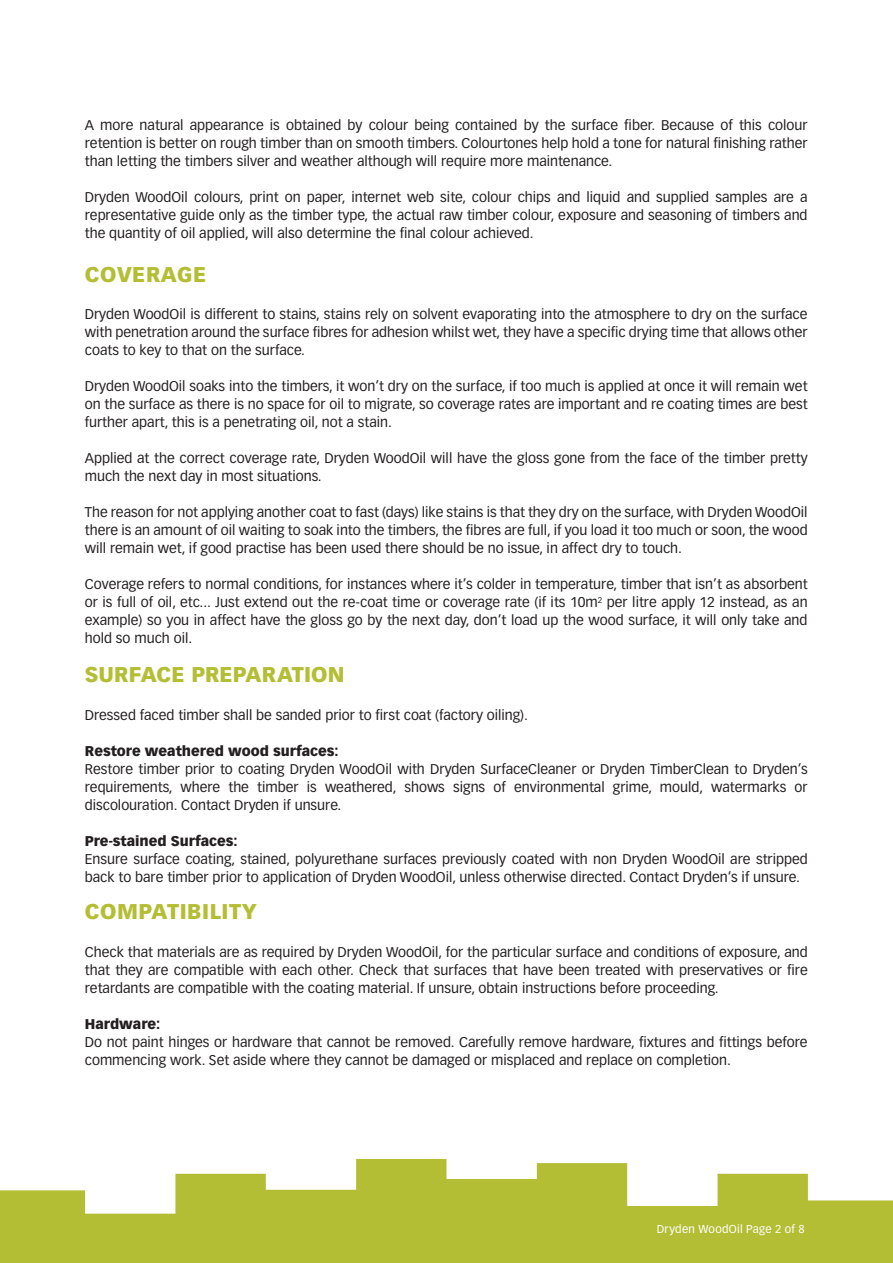
<style>
.page{position:relative;width:893px;height:1263px;background:#fff}
.page>*{position:absolute;margin:0;border:0;box-sizing:border-box;transform-origin:0 0}
.t1{font:900 21px "Vectora LT Std";letter-spacing:.015em;color:#b4be34}
.t2{font:13.8px/18px "Vectora LT Std";color:#231f20;text-align:justify}
.t3{font:900 13.8px "Vectora LT Std";color:#231f20}
.t4{font:11.25px "Vectora LT Std";letter-spacing:.025em;color:#fff}
</style>
<div class="page">
<svg style="left:0;top:1159px;width:893px;height:104px;fill:#b4be34"></svg>
<p class="t2" style="left:85px;top:117px;width:724px">A more natural appearance is obtained by colour being contained by the surface fiber. Because of this colour retention is better on rough timber than on smooth timbers. Colourtones help hold a tone for natural finishing rather than letting the timbers silver and weather although will require more maintenance.</p>
<p class="t2" style="left:85px;top:189px;width:724px">Dryden WoodOil colours, print on paper, internet web site, colour chips and liquid and supplied samples are a representative guide only as the timber type, the actual raw timber colour, exposure and seasoning of timbers and the quantity of oil applied, will also determine the final colour achieved.</p>
<h1 class="t1" style="left:85px;top:261px;width:123px">COVERAGE</h1>
<p class="t2" style="left:85px;top:305px;width:724px">Dryden WoodOil is different to stains, stains rely on solvent evaporating into the atmosphere to dry on the surface with penetration around the surface fibres for adhesion whilst wet, they have a specific drying time that allows other coats to key to that on the surface.</p>
<p class="t2" style="left:85px;top:377px;width:724px">Dryden WoodOil soaks into the timbers, it won’t dry on the surface, if too much is applied at once it will remain wet on the surface as there is no space for oil to migrate, so coverage rates are important and re coating times are best further apart, this is a penetrating oil, not a stain.</p>
<p class="t2" style="left:85px;top:449px;width:724px">Applied at the correct coverage rate, Dryden WoodOil will have the gloss gone from the face of the timber pretty much the next day in most situations.</p>
<p class="t2" style="left:85px;top:503px;width:724px">The reason for not applying another coat to fast (days) like stains is that they dry on the surface, with Dryden WoodOil there is an amount of oil waiting to soak into the timbers, the fibres are full, if you load it too much or soon, the wood will remain wet, if good practise has been used there should be no issue, in affect dry to touch.</p>
<p class="t2" style="left:85px;top:575px;width:724px">Coverage refers to normal conditions, for instances where it’s colder in temperature, timber that isn’t as absorbent or is full of oil, etc... Just extend out the re-coat time or coverage rate (if its 10m<sup>2</sup> per litre apply 12 instead, as an example) so you in affect have the gloss go by the next day, don’t load up the wood surface, it will only take and hold so much oil.</p>
<h1 class="t1" style="left:85px;top:661px;width:261px">SURFACE PREPARATION</h1>
<p class="t2" style="left:85px;top:706px;width:445px">Dressed faced timber shall be sanded prior to first coat (factory oiling).</p>
<p class="t3" style="left:85px;top:742px;width:255px">Restore weathered wood surfaces:</p>
<p class="t2" style="left:85px;top:760px;width:724px">Restore timber prior to coating Dryden WoodOil with Dryden SurfaceCleaner or Dryden TimberClean to Dryden’s requirements, where the timber is weathered, shows signs of environmental grime, mould, watermarks or discolouration. Contact Dryden if unsure.</p>
<p class="t3" style="left:85px;top:832px;width:154px">Pre-stained Surfaces:</p>
<p class="t2" style="left:85px;top:850px;width:724px">Ensure surface coating, stained, polyurethane surfaces previously coated with non Dryden WoodOil are stripped back to bare timber prior to application of Dryden WoodOil, unless otherwise directed. Contact Dryden’s if unsure.</p>
<h1 class="t1" style="left:85px;top:898px;width:174px">COMPATIBILITY</h1>
<p class="t2" style="left:85px;top:943px;width:724px">Check that materials are as required by Dryden WoodOil, for the particular surface and conditions of exposure, and that they are compatible with each other. Check that surfaces that have been treated with preservatives or fire retardants are compatible with the coating material. If unsure, obtain instructions before proceeding.</p>
<p class="t3" style="left:85px;top:1015px;width:77px">Hardware:</p>
<p class="t2" style="left:85px;top:1033px;width:724px">Do not paint hinges or hardware that cannot be removed. Carefully remove hardware, fixtures and fittings before commencing work. Set aside where they cannot be damaged or misplaced and replace on completion.</p>
<p class="t4" style="left:657px;top:1222px;width:149px">Dryden WoodOil Page 2 of 8</p>
</div>
